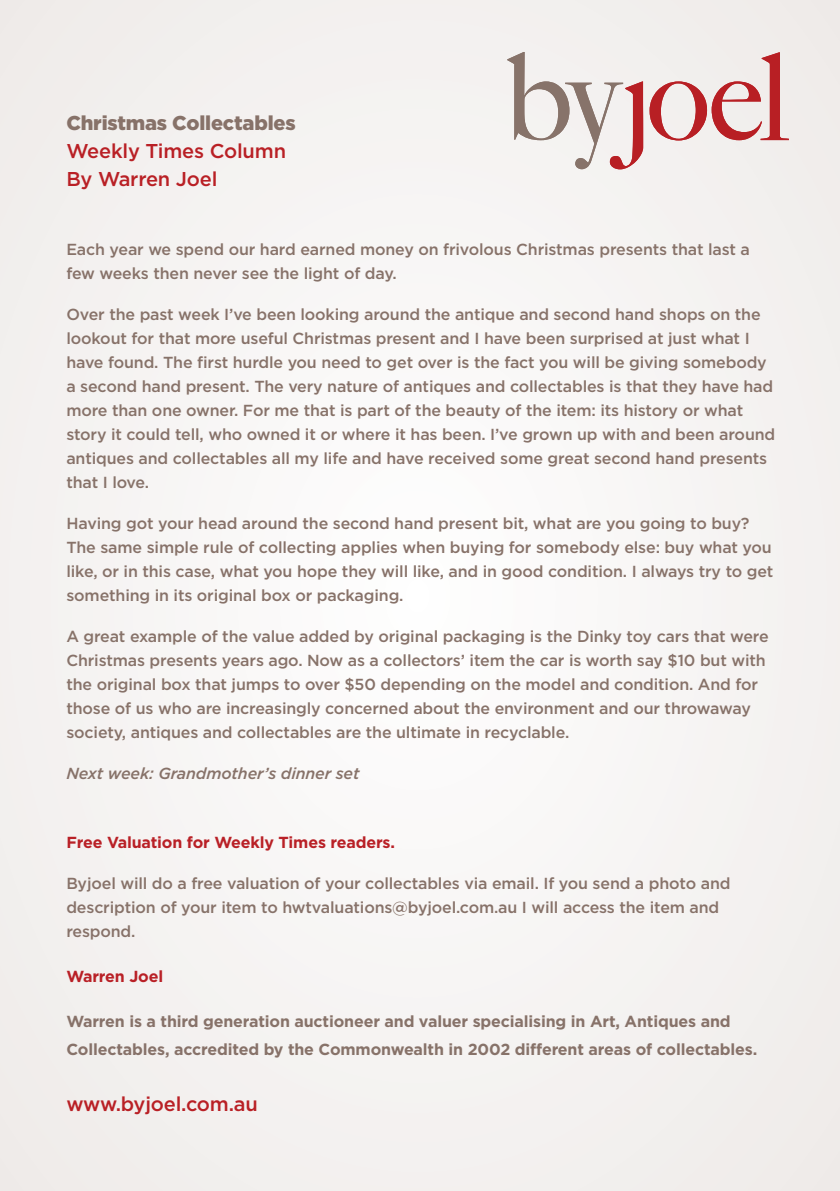
<style>
.page{position:relative;width:840px;height:1191px;background:#fff}
.page>*{position:absolute;margin:0;border:0;box-sizing:border-box;transform-origin:0 0}
.t1{font:500 20px/28px "Gotham";letter-spacing:-.01em;color:#b92025}
.t2{font:500 16px/24px "Gotham";letter-spacing:-.01em;color:#877269}
.t3{font:700 16px/28px "Gotham";letter-spacing:-.01em;color:#877269}
.t4{font:700 16px "Gotham";letter-spacing:-.01em;color:#b92026}
.t5{font:italic 500 16px "Gotham";letter-spacing:-.01em;color:#877269}
.s1{font-weight:900;color:#877269}
</style>
<div class="page">
<div style="left:0;top:0;width:839px;height:1191px;background:#f5f3f2"></div>
<svg style="left:507px;top:52px;width:135px;height:117px"></svg>
<svg style="left:649px;top:52px;width:139px;height:88px"></svg>
<p class="t1" style="left:66px;top:108px;width:231px"><span class="s1">Christmas Collectables<br></span>Weekly Times Column<br>By Warren Joel</p>
<p class="t2" style="left:66px;top:236px;width:684px">Each year we spend our hard earned money on frivolous Christmas presents that last a few weeks then never see the light of day.</p>
<p class="t2" style="left:66px;top:301px;width:710px">Over the past week I’ve been looking around the antique and second hand shops on the lookout for that more useful Christmas present and I have been surprised at just what I have found. The first hurdle you need to get over is the fact you will be giving somebody a second hand present. The very nature of antiques and collectables is that they have had more than one owner. For me that is part of the beauty of the item: its history or what story it could tell, who owned it or where it has been. I’ve grown up with and been around antiques and collectables all my life and have received some great second hand presents that I love.</p>
<p class="t2" style="left:66px;top:510px;width:708px">Having got your head around the second hand present bit, what are you going to buy?<br>The same simple rule of collecting applies when buying for somebody else: buy what you like, or in this case, what you hope they will like, and in good condition. I always try to get something in its original box or packaging.</p>
<p class="t2" style="left:66px;top:623px;width:703px">A great example of the value added by original packaging is the Dinky toy cars that were Christmas presents years ago. Now as a collectors’ item the car is worth say $10 but with the original box that jumps to over $50 depending on the model and condition. And for those of us who are increasingly concerned about the environment and our throwaway society, antiques and collectables are the ultimate in recyclable.</p>
<p class="t5" style="left:66px;top:764px;width:294px">Next week: Grandmother’s dinner set</p>
<p class="t4" style="left:66px;top:833px;width:330px">Free Valuation for Weekly Times readers.</p>
<p class="t2" style="left:66px;top:870px;width:665px">Byjoel will do a free valuation of your collectables via email. If you send a photo and description of your item to hwtvaluations@byjoel.com.au I will access the item and respond.</p>
<p class="t4" style="left:66px;top:967px;width:98px">Warren Joel</p>
<p class="t3" style="left:66px;top:1006px;width:692px">Warren is a third generation auctioneer and valuer specialising in Art, Antiques and<br>Collectables, accredited by the Commonwealth in 2002 different areas of collectables.</p>
<p class="t1" style="left:66px;top:1089px;width:193px">www.byjoel.com.au</p>
</div>
